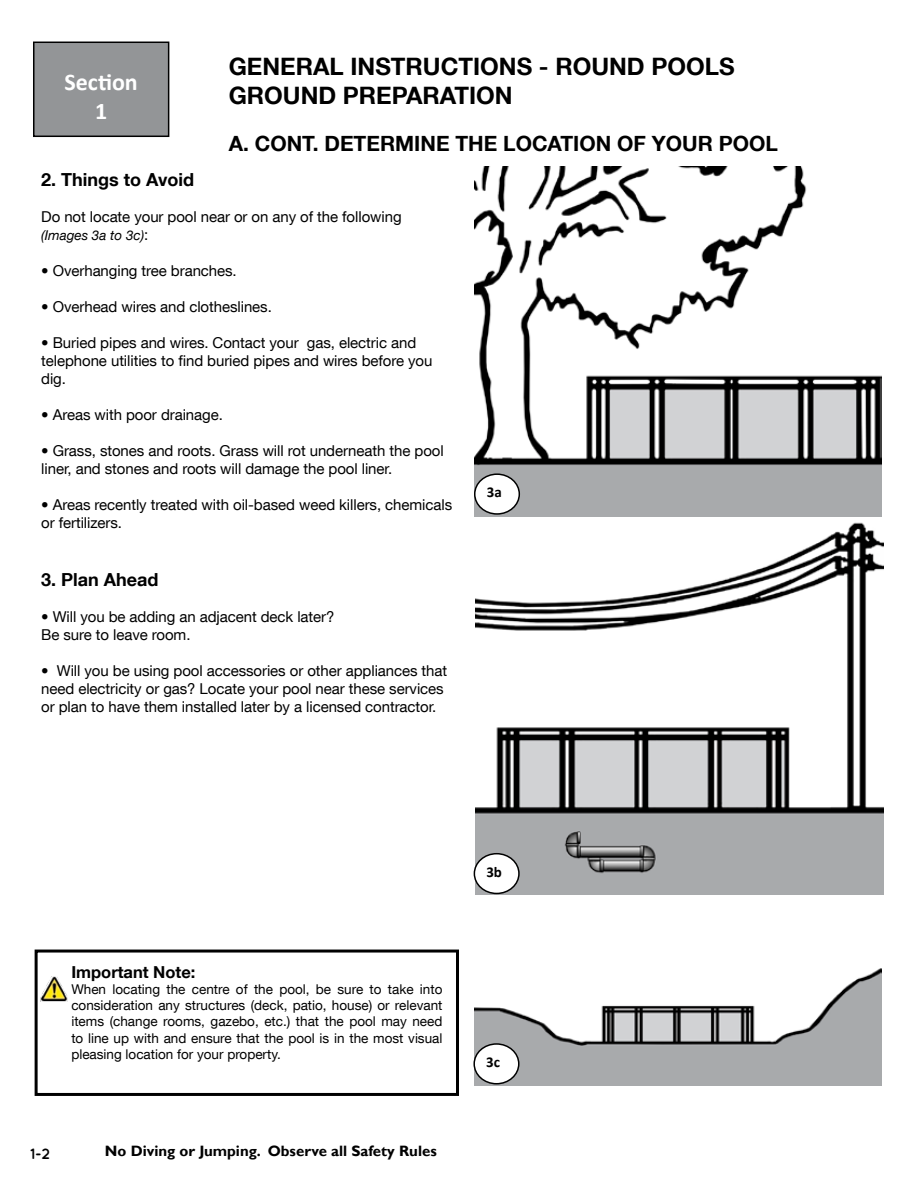
<style>
.page{position:relative;width:918px;height:1188px;background:#fff}
.page>*{position:absolute;margin:0;border:0;box-sizing:border-box;transform-origin:0 0}
.t1{font:700 24px/28.8px "Helvetica Neue LT Com";color:#000}
.t2{font:700 24px/28.8px "Calibri";color:#fff;text-align:center}
.t3{font:700 21px "Helvetica Neue LT Com";color:#000}
.t4{font:700 18px "Helvetica Neue LT Com";color:#000}
.t5{font:700 16.5px "Helvetica Neue LT Com";color:#000}
.t6{font:15px/18px "Helvetica Neue LT Com";letter-spacing:-.005em;color:#000}
.t7{font:700 15px "Gill Sans";color:#000}
.t8{font:700 15px "Calibri";color:#000}
.t9{font:700 15px "Quicksand";color:#000}
.t10{font:13.5px/16.2px "Helvetica Neue LT Com";color:#000;text-align:justify}
.t11{font:italic 13.5px "Helvetica Neue LT Com";color:#000}
.s1{font-style:normal;font-size:15px}
</style>
<div class="page">
<img style="left:474px;top:968px;width:408px;height:118px">
<div style="left:35px;top:950px;width:424px;height:146px;border:3px solid #000"></div>
<img style="left:37px;top:972px;width:31px;height:34px">
<img style="left:474px;top:167px;width:408px;height:349px">
<img style="left:475px;top:522px;width:408px;height:372px">
<div style="left:475px;top:474px;width:44px;height:40px;background:#fff;border-radius:50%"></div>
<div style="left:474px;top:473px;width:46px;height:42px;border:2px solid #000;border-radius:50%"></div>
<div style="left:474px;top:854px;width:45px;height:39px;background:#fff;border-radius:50%"></div>
<div style="left:474px;top:853px;width:46px;height:41px;border:2px solid #000;border-radius:50%"></div>
<div style="left:474px;top:1044px;width:45px;height:40px;background:#fff;border-radius:50%"></div>
<div style="left:473px;top:1043px;width:47px;height:41px;border:2px solid #000;border-radius:50%"></div>
<div style="left:34px;top:42px;width:135px;height:94px;background:#939597"></div>
<div style="left:33px;top:42px;width:136px;height:95px;border:2px solid #000"></div>
<h1 class="t2" style="left:65px;top:67px;width:75px">Section<br>1</h1>
<h1 class="t1" style="left:229px;top:52px;width:507px">GENERAL INSTRUCTIONS - ROUND POOLS<br>GROUND PREPARATION</h1>
<h2 class="t3" style="left:229px;top:130px;width:551px">A. CONT. DETERMINE THE LOCATION OF YOUR POOL</h2>
<p class="t4" style="left:41px;top:169px;width:155px">2. Things to Avoid</p>
<p class="t6" style="left:41px;top:208px;width:362px">Do not locate your pool near or on any of the following</p>
<p class="t11" style="left:41px;top:227px;width:109px">(Images 3a to 3c)<span class="s1">:</span></p>
<p class="t6" style="left:41px;top:262px;width:197px">• Overhanging tree branches.</p>
<p class="t6" style="left:41px;top:298px;width:232px">• Overhead wires and clotheslines.</p>
<p class="t6" style="left:41px;top:334px;width:393px">• Buried pipes and wires. Contact your gas, electric and telephone utilities to find buried pipes and wires before you dig.</p>
<p class="t6" style="left:41px;top:406px;width:183px">• Areas with poor drainage.</p>
<p class="t6" style="left:41px;top:442px;width:404px">• Grass, stones and roots. Grass will rot underneath the pool liner, and stones and roots will damage the pool liner.</p>
<p class="t6" style="left:41px;top:496px;width:412px">• Areas recently treated with oil-based weed killers, chemicals or fertilizers.</p>
<p class="t4" style="left:41px;top:568px;width:119px">3. Plan Ahead</p>
<p class="t6" style="left:41px;top:607px;width:295px">• Will you be adding an adjacent deck later?<br>Be sure to leave room.</p>
<p class="t6" style="left:41px;top:661px;width:408px">• Will you be using pool accessories or other appliances that need electricity or gas? Locate your pool near these services or plan to have them installed later by a licensed contractor.</p>
<p class="t8" style="left:487px;top:483px;width:17px">3a</p>
<p class="t5" style="left:71px;top:962px;width:126px">Important Note:</p>
<p class="t10" style="left:71px;top:981px;width:373px">When locating the centre of the pool, be sure to take into consideration any structures (deck, patio, house) or relevant items (change rooms, gazebo, etc.) that the pool may need to line up with and ensure that the pool is in the most visual pleasing location for your property.</p>
<p class="t9" style="left:30px;top:1145px;width:21px">1-2</p>
<p class="t7" style="left:105px;top:1142px;width:333px">No Diving or Jumping. Observe all Safety Rules</p>
<p class="t8" style="left:486px;top:862px;width:17px">3b</p>
<p class="t8" style="left:486px;top:1053px;width:15px">3c</p>
</div>
